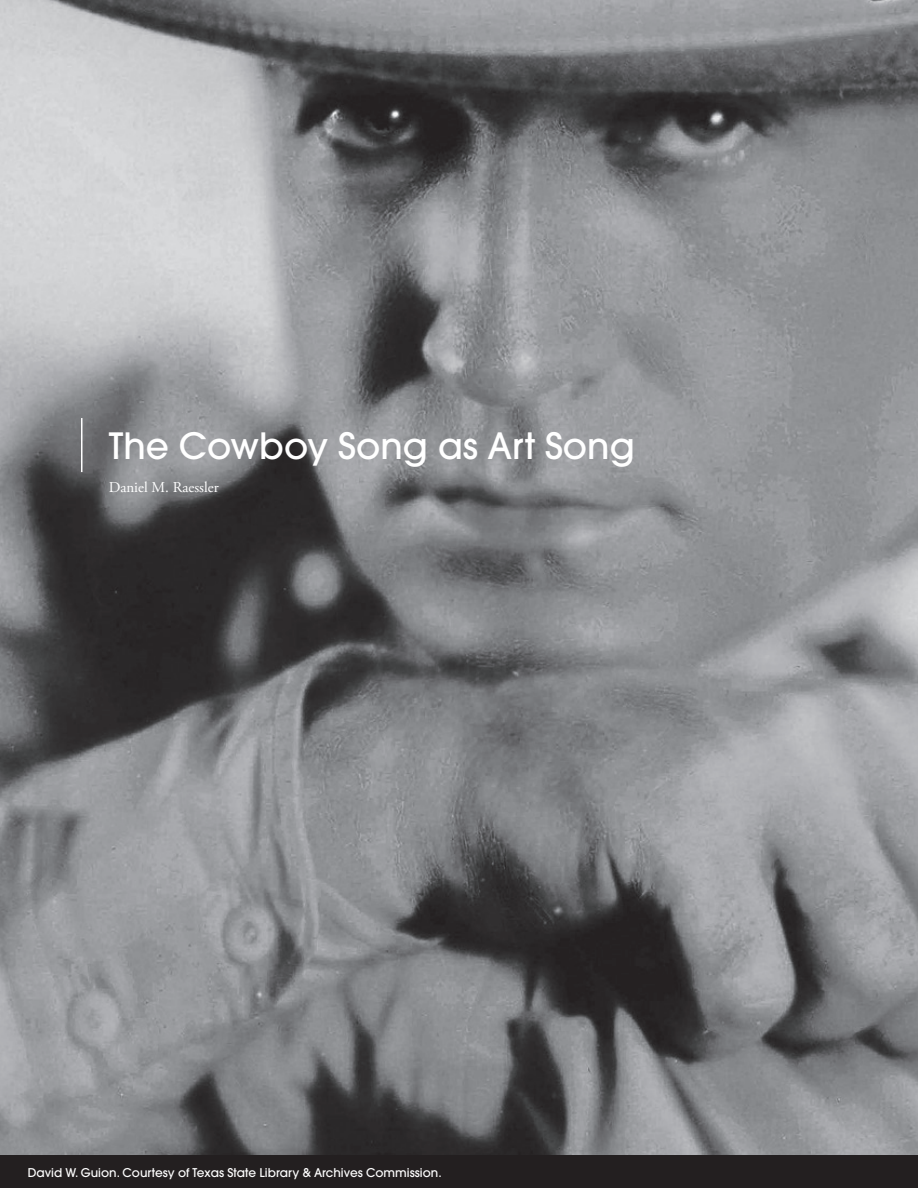
<style>
.page{position:relative;width:918px;height:1188px;background:#fff}
.page>*{position:absolute;margin:0;border:0;box-sizing:border-box;transform-origin:0 0}
.t1{font:500 36px "Avant Garde";color:#fff}
.t2{font:15px "Adobe Garamond Pro";color:#fff}
.t3{font:500 12px "Avant Garde";color:#fff}
</style>
<div class="page">
<img style="left:0;top:0;width:918px;height:1156px">
<hr style="left:81px;top:418px;width:1px;height:54px;background:#fff">
<div style="left:0;top:1156px;width:918px;height:32px;background:#231f20"></div>
<h1 class="t1" style="left:109px;top:423px;width:528px">The Cowboy Song as Art Song</h1>
<p class="t2" style="left:109px;top:479px;width:111px">Daniel M. Raessler</p>
<p class="t3" style="left:28px;top:1165px;width:415px">David W. Guion. Courtesy of Texas State Library &amp; Archives Commission.</p>
</div>
